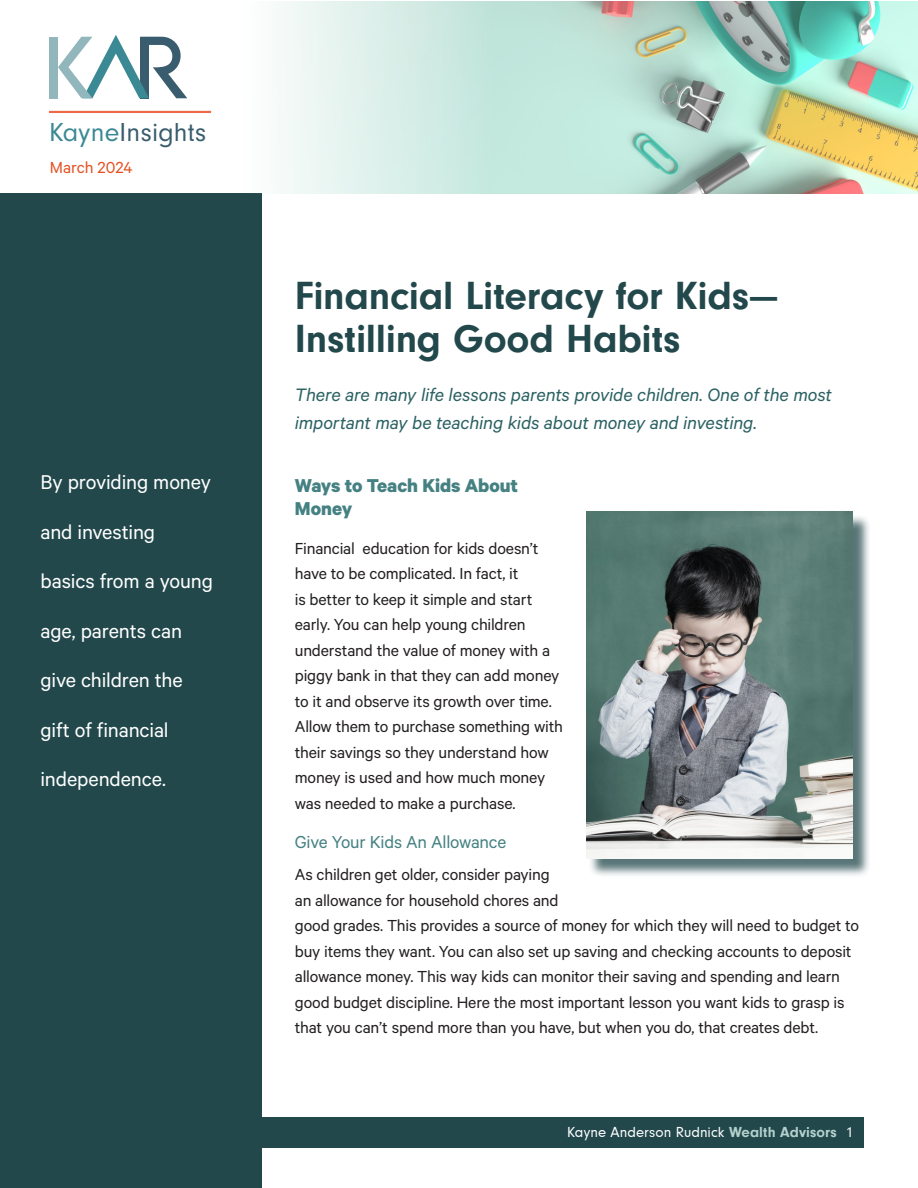
<style>
.page{position:relative;width:918px;height:1188px;background:#fff}
.page>*{position:absolute;margin:0;border:0;box-sizing:border-box;transform-origin:0 0}
.t1{font:700 40.5px/43.5px "Neuzeit Gro";letter-spacing:-.005em;color:#22484b}
.t2{font:27px "Neuzeit Gro";letter-spacing:.01em;color:#395d6e}
.t3{font:22.5px "Calibre";letter-spacing:-.005em;color:#fff}
.t4{font:700 21px/22.5px "Calibre";color:#458182}
.t5{font:italic 20.25px/28.5px "Calibre";letter-spacing:-.005em;color:#2b6163}
.t6{font:19.5px "Calibre";letter-spacing:-.015em;color:#458182}
.t7{font:18px/25.5px "Calibre";letter-spacing:-.01em;color:#231f20}
.t8{font:18px "Calibre";color:#e45121}
.t9{font:15px "Neuzeit Gro";color:#fff}
.s1{color:#3b8994}
.s2{font-weight:700;color:#b4d1ce}
</style>
<div class="page">
<div style="left:54px;top:1117px;width:810px;height:31px;background:#22484b"></div>
<div style="left:589px;top:514px;width:282px;height:364px;background:#22484b;opacity:.75"></div>
<img style="left:586px;top:512px;width:266px;height:347px">
<div style="left:0;top:193px;width:261px;height:995px;background:#22484b"></div>
<img style="left:49px;top:1px;width:869px;height:192px">
<p class="t2" style="left:49px;top:118px;width:159px"><span class="s1">Kayne</span>Insights</p>
<p class="t8" style="left:50px;top:157px;width:84px">March 2024</p>
<p class="t3" style="left:40px;top:469px;width:172px">By providing money</p>
<p class="t3" style="left:40px;top:519px;width:116px">and investing</p>
<p class="t3" style="left:40px;top:568px;width:174px">basics from a young</p>
<p class="t3" style="left:40px;top:618px;width:143px">age, parents can</p>
<p class="t3" style="left:40px;top:667px;width:144px">give children the</p>
<p class="t3" style="left:40px;top:717px;width:130px">gift of financial</p>
<p class="t3" style="left:40px;top:766px;width:127px">independence.</p>
<p class="t1" style="left:295px;top:274px;width:484px">Financial Literacy for Kids—<br>Instilling Good Habits</p>
<p class="t5" style="left:295px;top:380px;width:539px">There are many life lessons parents provide children. One of the most important may be teaching kids about money and investing.</p>
<p class="t4" style="left:295px;top:474px;width:225px">Ways to Teach Kids About<br>Money</p>
<p class="t7" style="left:295px;top:535px;width:269px">Financial education for kids doesn’t have to be complicated. In fact, it<br>is better to keep it simple and start early. You can help young children understand the value of money with a piggy bank in that they can add money to it and observe its growth over time.<br>Allow them to purchase something with their savings so they understand how money is used and how much money was needed to make a purchase.</p>
<p class="t6" style="left:295px;top:830px;width:213px">Give Your Kids An Allowance</p>
<p class="t7" style="left:295px;top:861px;width:265px">As children get older, consider paying an allowance for household chores and</p>
<p class="t7" style="left:295px;top:912px;width:566px">good grades. This provides a source of money for which they will need to budget to buy items they want. You can also set up saving and checking accounts to deposit allowance money. This way kids can monitor their saving and spending and learn good budget discipline. Here the most important lesson you want kids to grasp is that you can’t spend more than you have, but when you do, that creates debt.</p>
<p class="t9" style="left:567px;top:1124px;width:288px">Kayne Anderson Rudnick <span class="s2">Wealth Advisors</span> 1</p>
</div>
